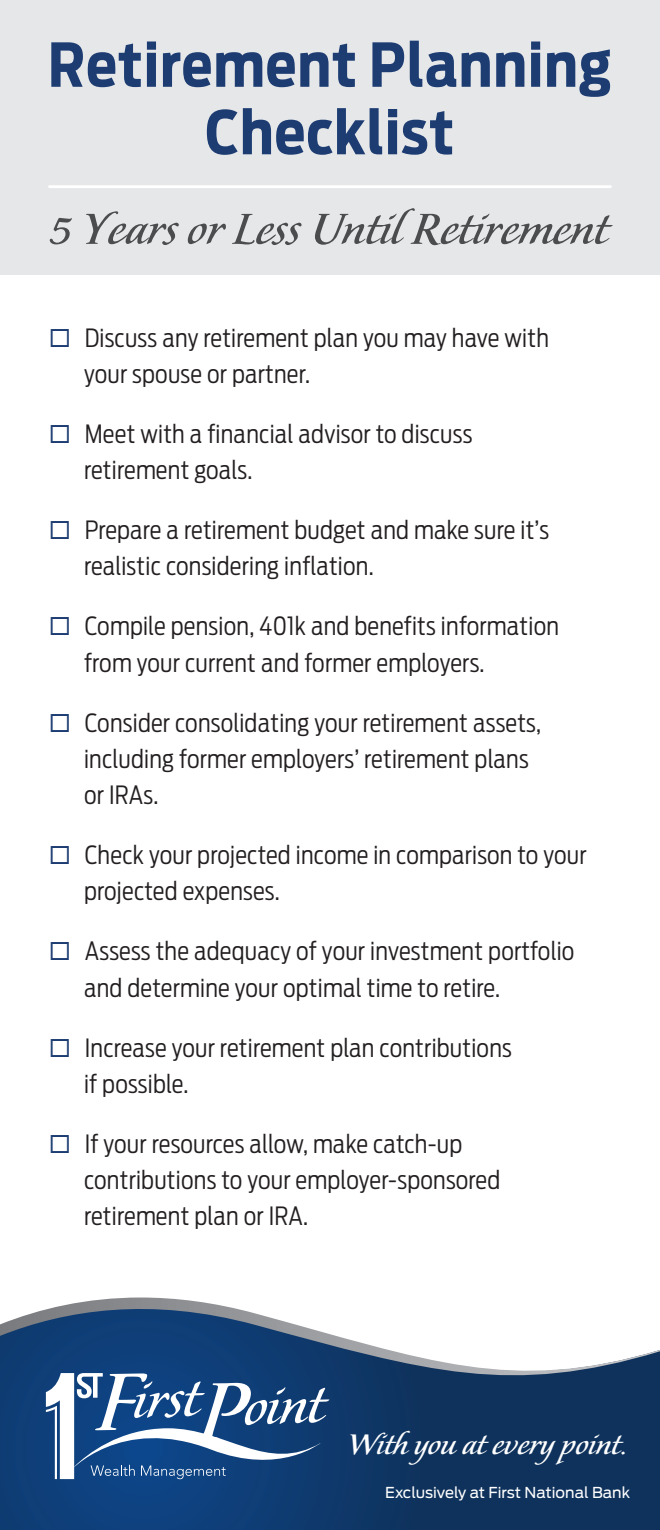
<style>
.page{position:relative;width:660px;height:1530px;background:#fff}
.page>*{position:absolute;margin:0;border:0;box-sizing:border-box;transform-origin:0 0}
.t1{font:700 60px/67.5px "Antenna Cond";letter-spacing:.015em;color:#1c3c72;text-align:center}
.t2{font:55px "Florens LP Std";color:#4b4c4d}
.t3{font:36.25px "Florens LP Std";color:#fff}
.t4{font:300 25px/36.2px "Antenna Cond";letter-spacing:.01em;color:#231f20}
.t5{font:15px "Antenna";color:#fff}
.s1{color:#1c3c72}
</style>
<div class="page">
<svg style="left:0;top:1397px;width:660px;height:133px;background:#0e3666"></svg>
<svg style="left:0;top:1297px;width:660px;height:100px"></svg>
<svg style="left:46px;top:1373px;width:283px;height:106px"></svg>
<div style="left:0;top:0;width:660px;height:275px;background:#e6e7e9"></div>
<hr style="left:50px;top:185px;width:560px;height:3px;background:#fff">
<h1 class="t1" style="left:48px;top:31px;width:565px">Retirement Planning<br>Checklist</h1>
<h2 class="t2" style="left:50px;top:193px;width:561px">5 Years or Less Until Retirement</h2>
<p class="t4" style="left:84px;top:320px;width:466px;text-indent:-35px"><span class="s1">◻</span> Discuss any retirement plan you may have with your spouse or partner.</p>
<p class="t4" style="left:84px;top:416px;width:390px;text-indent:-35px"><span class="s1">◻</span> Meet with a financial advisor to discuss retirement goals.</p>
<p class="t4" style="left:84px;top:512px;width:466px;text-indent:-35px"><span class="s1">◻</span> Prepare a retirement budget and make sure it’s realistic considering inflation.</p>
<p class="t4" style="left:84px;top:608px;width:477px;text-indent:-35px"><span class="s1">◻</span> Compile pension, 401k and benefits information from your current and former employers.</p>
<p class="t4" style="left:84px;top:705px;width:459px;text-indent:-35px"><span class="s1">◻</span> Consider consolidating your retirement assets, including former employers’ retirement plans or IRAs.</p>
<p class="t4" style="left:84px;top:837px;width:504px;text-indent:-35px"><span class="s1">◻</span> Check your projected income in comparison to your projected expenses.</p>
<p class="t4" style="left:84px;top:933px;width:492px;text-indent:-35px"><span class="s1">◻</span> Assess the adequacy of your investment portfolio and determine your optimal time to retire.</p>
<p class="t4" style="left:84px;top:1030px;width:429px;text-indent:-35px"><span class="s1">◻</span> Increase your retirement plan contributions if possible.</p>
<p class="t4" style="left:84px;top:1126px;width:418px;text-indent:-35px"><span class="s1">◻</span> If your resources allow, make catch-up contributions to your employer-sponsored retirement plan or IRA.</p>
<h3 class="t3" style="left:348px;top:1421px;width:281px">With you at every point.</h3>
<p class="t5" style="left:385px;top:1484px;width:246px">Exclusively at First National Bank</p>
</div>
